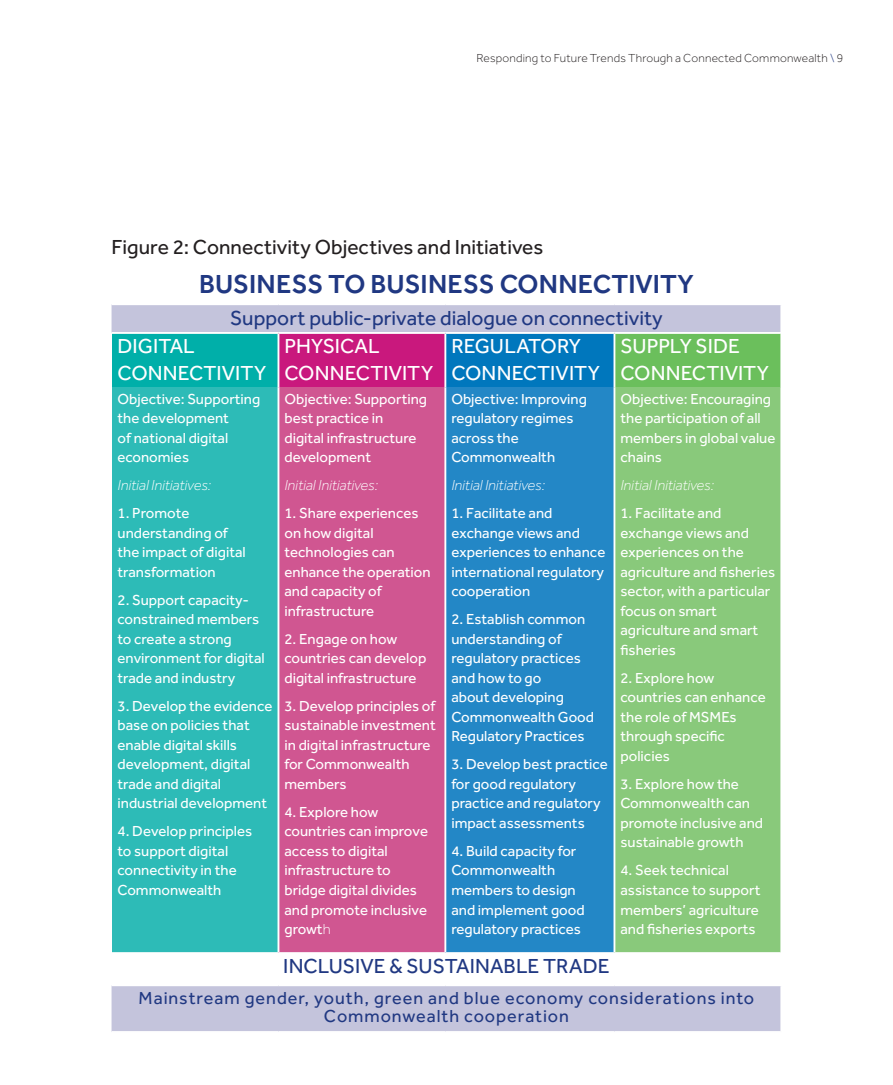
<style>
.page{position:relative;width:893px;height:1085px;background:#fff}
.page>*{position:absolute;margin:0;border:0;box-sizing:border-box;transform-origin:0 0}
.t1{font:500 27px "Effra";color:#203882}
.t2{font:21px/27px "Effra";letter-spacing:.005em;color:#fff}
.t3{font:21px "Effra";letter-spacing:.005em;color:#203882}
.t4{font:21px "Effra";letter-spacing:.005em;color:#231f20}
.t5{font:18px/18px "Effra";letter-spacing:.05em;color:#203882;text-align:center}
.t6{font:15px/19.5px "Effra";color:#fff}
.t7{font:italic 300 15px "Effra";color:#fff}
.t8{font:300 12px "Effra";letter-spacing:.015em;color:#231f20}
.s1{color:#203882}
.s2{font-weight:300}
</style>
<div class="page">
<svg style="left:112px;top:305px;width:668px;height:725px;fill:#c4c4dc"></svg>
<div style="left:112px;top:333px;width:166px;height:54px;background:#00afa9"></div>
<div style="left:278px;top:333px;width:167px;height:54px;background:#c9187d"></div>
<div style="left:445px;top:333px;width:169px;height:54px;background:#0077bd"></div>
<div style="left:614px;top:333px;width:167px;height:54px;background:#6bbf5c"></div>
<div style="left:112px;top:387px;width:166px;height:565px;background:#2dbbb7"></div>
<div style="left:278px;top:387px;width:167px;height:565px;background:#d05691"></div>
<div style="left:445px;top:387px;width:169px;height:565px;background:#2387c6"></div>
<div style="left:614px;top:387px;width:167px;height:565px;background:#89c97b"></div>
<hr style="left:112px;top:332px;width:166px;height:2px;background:#fff">
<hr style="left:278px;top:332px;width:167px;height:2px;background:#fff">
<hr style="left:278px;top:334px;width:1px;height:53px;background:#fff">
<hr style="left:445px;top:332px;width:169px;height:2px;background:#fff">
<hr style="left:444px;top:334px;width:2px;height:53px;background:#fff">
<hr style="left:614px;top:332px;width:168px;height:2px;background:#fff">
<hr style="left:780px;top:334px;width:2px;height:53px;background:#fff">
<hr style="left:278px;top:387px;width:1px;height:565px;background:#fff">
<hr style="left:444px;top:387px;width:2px;height:565px;background:#fff">
<hr style="left:780px;top:387px;width:2px;height:565px;background:#fff">
<hr style="left:112px;top:952px;width:166px;height:1px;background:#fff">
<hr style="left:278px;top:952px;width:167px;height:1px;background:#fff">
<hr style="left:445px;top:952px;width:169px;height:1px;background:#fff">
<hr style="left:614px;top:952px;width:168px;height:1px;background:#fff">
<hr style="left:112px;top:984px;width:166px;height:2px;background:#fff">
<hr style="left:278px;top:984px;width:167px;height:2px;background:#fff">
<hr style="left:445px;top:984px;width:169px;height:2px;background:#fff">
<hr style="left:614px;top:984px;width:168px;height:2px;background:#fff">
<hr style="left:613px;top:334px;width:2px;height:53px;background:#fff">
<hr style="left:613px;top:387px;width:2px;height:565px;background:#fff">
<p class="t8" style="left:476px;top:51px;width:368px">Responding to Future Trends Through a Connected Commonwealth <span class="s1">\</span> 9</p>
<h2 class="t4" style="left:112px;top:234px;width:433px">Figure 2: Connectivity Objectives and Initiatives</h2>
<h1 class="t1" style="left:199px;top:267px;width:496px">BUSINESS TO BUSINESS CONNECTIVITY</h1>
<h2 class="t3" style="left:230px;top:305px;width:434px">Support public-private dialogue on connectivity</h2>
<h2 class="t2" style="left:118px;top:332px;width:150px">DIGITAL<br>CONNECTIVITY</h2>
<h2 class="t2" style="left:284px;top:332px;width:150px">PHYSICAL<br>CONNECTIVITY</h2>
<h2 class="t2" style="left:451px;top:332px;width:150px">REGULATORY<br>CONNECTIVITY</h2>
<h2 class="t2" style="left:620px;top:332px;width:150px">SUPPLY SIDE<br>CONNECTIVITY</h2>
<p class="t6" style="left:118px;top:388px;width:144px">Objective: Supporting the development<br>of national digital economies</p>
<p class="t7" style="left:118px;top:476px;width:95px">Initial Initiatives:</p>
<p class="t6" style="left:118px;top:503px;width:130px">1. Promote understanding of the impact of digital transformation</p>
<p class="t6" style="left:118px;top:589px;width:149px">2. Support capacity&shy;constrained members to create a strong environment for digital trade and industry</p>
<p class="t6" style="left:118px;top:695px;width:156px">3. Develop the evidence base on policies that enable digital skills development, digital trade and digital industrial development</p>
<p class="t6" style="left:118px;top:821px;width:136px">4. Develop principles to support digital connectivity in the<br>Commonwealth</p>
<p class="t6" style="left:620px;top:388px;width:156px">Objective: Encouraging the participation of all members in global value chains</p>
<p class="t7" style="left:620px;top:476px;width:95px">Initial Initiatives:</p>
<p class="t6" style="left:620px;top:503px;width:156px">1. Facilitate and exchange views and experiences on the agriculture and fisheries sector, with a particular focus on smart agriculture and smart fisheries</p>
<p class="t6" style="left:620px;top:667px;width:147px">2. Explore how countries can enhance the role of MSMEs through specific policies</p>
<p class="t6" style="left:620px;top:773px;width:144px">3. Explore how the<br>Commonwealth can promote inclusive and sustainable growth</p>
<p class="t6" style="left:620px;top:860px;width:141px">4. Seek technical assistance to support members’ agriculture and fisheries exports</p>
<p class="t6" style="left:451px;top:388px;width:137px">Objective: Improving regulatory regimes across the<br>Commonwealth</p>
<p class="t7" style="left:451px;top:476px;width:95px">Initial Initiatives:</p>
<p class="t6" style="left:451px;top:503px;width:156px">1. Facilitate and exchange views and experiences to enhance international regulatory cooperation</p>
<p class="t6" style="left:451px;top:609px;width:144px">2. Establish common understanding of regulatory practices and how to go<br>about developing<br>Commonwealth Good<br>Regulatory Practices</p>
<p class="t6" style="left:451px;top:754px;width:158px">3. Develop best practice for good regulatory practice and regulatory impact assessments</p>
<p class="t6" style="left:451px;top:840px;width:135px">4. Build capacity for<br>Commonwealth members to design and implement good regulatory practices</p>
<p class="t6" style="left:284px;top:388px;width:144px">Objective: Supporting best practice in<br>digital infrastructure development</p>
<p class="t7" style="left:284px;top:476px;width:95px">Initial Initiatives:</p>
<p class="t6" style="left:284px;top:503px;width:148px">1. Share experiences on how digital technologies can enhance the operation and capacity of infrastructure</p>
<p class="t6" style="left:284px;top:628px;width:144px">2. Engage on how countries can develop digital infrastructure</p>
<p class="t6" style="left:284px;top:695px;width:153px">3. Develop principles of sustainable investment in digital infrastructure for Commonwealth members</p>
<p class="t6" style="left:284px;top:801px;width:145px">4. Explore how countries can improve access to digital infrastructure to bridge digital divides and promote inclusive growt<span class="s2">h</span></p>
<h2 class="t3" style="left:283px;top:954px;width:328px">INCLUSIVE &amp; SUSTAINABLE TRADE</h2>
<p class="t5" style="left:139px;top:988px;width:617px">Mainstream gender, youth, green and blue economy considerations into<br>Commonwealth cooperation</p>
</div>
